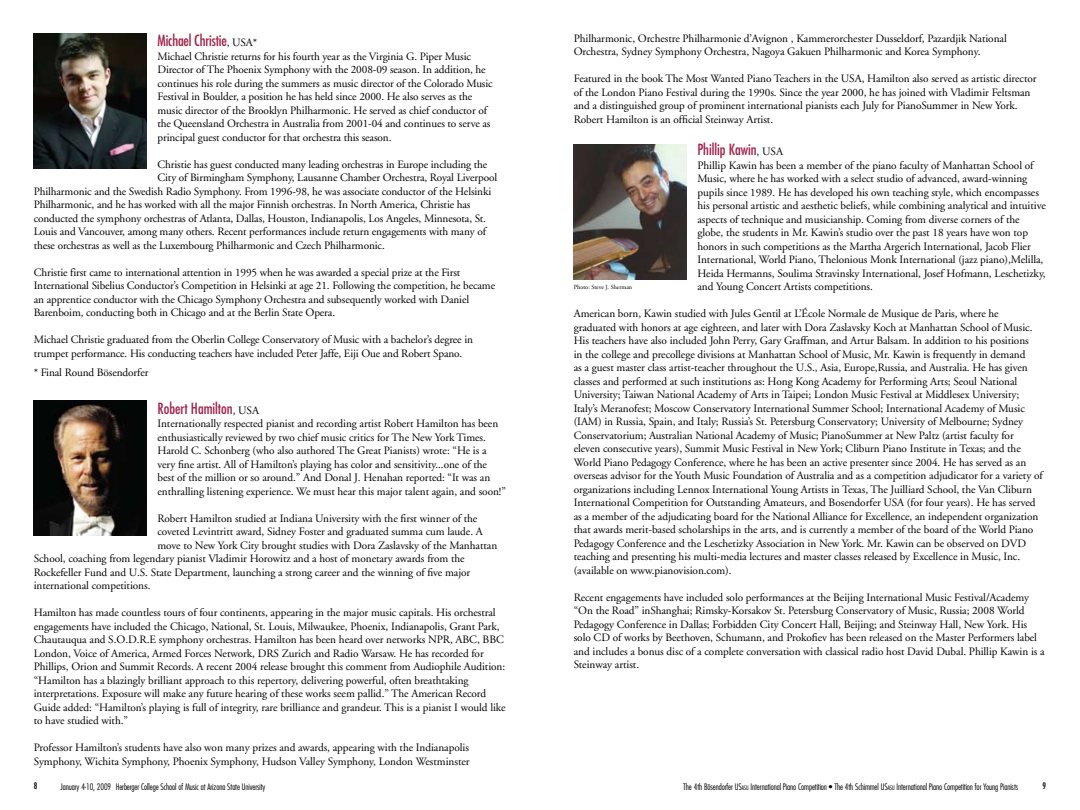
<style>
.page{position:relative;width:1080px;height:810px;background:#fff}
.page>*{position:absolute;margin:0;border:0;box-sizing:border-box;transform-origin:0 0}
.t1{font:condensed 15px "Futura";color:#a2224b}
.t2{font:11.25px/13.5px "Adobe Garamond";letter-spacing:-.005em;color:#000}
.t3{font:300 condensed 8.75px "Futura";letter-spacing:-.01em;color:#000}
.t4{font:condensed 8.75px "Futura";color:#000}
.t5{font:6.25px "Adobe Garamond";color:#000}
.s1{font-family:"Adobe Garamond";font-stretch:normal;font-size:11.25px;color:#000}
.s2{font-style:inherit}
.s3{font-size:6.12px}
</style>
<div class="page">
<img style="left:574px;top:145px;width:112px;height:135px">
<img style="left:34px;top:34px;width:112px;height:135px">
<img style="left:34px;top:400px;width:112px;height:135px">
<h1 class="t1" style="left:158px;top:31px;width:101px">Michael Christie<span class="s1">, USA*</span></h1>
<p class="t2" style="left:157px;top:50px;width:337px">Michael Christie returns for his fourth year as the Virginia G. Piper Music Director of The Phoenix Symphony with the 2008-09 season. In addition, he continues his role during the summers as music director of the Colorado Music Festival in Boulder, a position he has held since 2000. He also serves as the music director of the Brooklyn Philharmonic. He served as chief conductor of the Queensland Orchestra in Australia from 2001-04 and continues to serve as principal guest conductor for that orchestra this season.</p>
<p class="t2" style="left:157px;top:158px;width:331px">Christie has guest conducted many leading orchestras in Europe including the</p>
<p class="t2" style="left:157px;top:171px;width:341px">City of Birmingham Symphony, Lausanne Chamber Orchestra, Royal Liverpool</p>
<p class="t2" style="left:34px;top:185px;width:459px">Philharmonic and the Swedish Radio Symphony. From 1996-98, he was associate conductor of the Helsinki</p>
<p class="t2" style="left:34px;top:198px;width:438px">Philharmonic, and he has worked with all the major Finnish orchestras. In North America, Christie has</p>
<p class="t2" style="left:34px;top:212px;width:454px">conducted the symphony orchestras of Atlanta, Dallas, Houston, Indianapolis, Los Angeles, Minnesota, St.</p>
<p class="t2" style="left:34px;top:225px;width:454px">Louis and Vancouver, among many others. Recent performances include return engagements with many of</p>
<p class="t2" style="left:34px;top:239px;width:353px">these orchestras as well as the Luxembourg Philharmonic and Czech Philharmonic.</p>
<p class="t2" style="left:34px;top:266px;width:463px">Christie first came to international attention in 1995 when he was awarded a special prize at the First International Sibelius Conductor’s Competition in Helsinki at age 21. Following the competition, he became an apprentice conductor with the Chicago Symphony Orchestra and subsequently worked with Daniel Barenboim, conducting both in Chicago and at the Berlin State Opera.</p>
<p class="t2" style="left:34px;top:333px;width:441px">Michael Christie graduated from the Oberlin College Conservatory of Music with a bachelor’s degree in trumpet performance. His conducting teachers have included Peter Jaffe, Eiji Oue and Robert Spano.</p>
<p class="t2" style="left:34px;top:366px;width:116px">* Final Round Bösendorfer</p>
<h1 class="t1" style="left:158px;top:399px;width:103px">Robert Hamilton<span class="s1">, USA</span></h1>
<p class="t2" style="left:158px;top:417px;width:350px">Internationally respected pianist and recording artist Robert Hamilton has been enthusiastically reviewed by two chief music critics for The New York Times.<br>Harold C. Schonberg (who also authored The Great Pianists) wrote: “He is a very fine artist. All of Hamilton’s playing has color and sensitivity...one of the best of the million or so around.” And Donal J. Henahan reported: “It was an enthralling listening experience. We must hear this major talent again, and soon!”</p>
<p class="t2" style="left:158px;top:512px;width:321px">Robert Hamilton studied at Indiana University with the first winner of the</p>
<p class="t2" style="left:158px;top:525px;width:327px">coveted Levintritt award, Sidney Foster and graduated summa cum laude. A</p>
<p class="t2" style="left:158px;top:539px;width:341px">move to New York City brought studies with Dora Zaslavsky of the Manhattan</p>
<p class="t2" style="left:34px;top:552px;width:432px">School, coaching from legendary pianist Vladimir Horowitz and a host of monetary awards from the</p>
<p class="t2" style="left:34px;top:566px;width:438px">Rockefeller Fund and U.S. State Department, launching a strong career and the winning of five major</p>
<p class="t2" style="left:34px;top:579px;width:118px">international competitions.</p>
<p class="t2" style="left:34px;top:606px;width:474px">Hamilton has made countless tours of four continents, appearing in the major music capitals. His orchestral engagements have included the Chicago, National, St. Louis, Milwaukee, Phoenix, Indianapolis, Grant Park, Chautauqua and S.O.D.R.E symphony orchestras. Hamilton has been heard over networks NPR, ABC, BBC London, Voice of America, Armed Forces Network, DRS Zurich and Radio Warsaw. He has recorded for Phillips, Orion and Summit Records. A recent 2004 release brought this comment from Audiophile Audition: “Hamilton has a blazingly brilliant approach to this repertory, delivering powerful, often breathtaking interpretations. Exposure will make any future hearing of these works seem pallid.” The American Record Guide added: “Hamilton’s playing is full of integrity, rare brilliance and grandeur. This is a pianist I would like to have studied with.”</p>
<p class="t2" style="left:34px;top:741px;width:437px">Professor Hamilton’s students have also won many prizes and awards, appearing with the Indianapolis<br>Symphony, Wichita Symphony, Phoenix Symphony, Hudson Valley Symphony, London Westminster</p>
<p class="t2" style="left:574px;top:32px;width:435px">Philharmonic, Orchestre Philharmonie d’Avignon , Kammerorchester Dusseldorf, Pazardjik National<br>Orchestra, Sydney Symphony Orchestra, Nagoya Gakuen Philharmonic and Korea Symphony.</p>
<p class="t2" style="left:574px;top:72px;width:464px">Featured in the book The Most Wanted Piano Teachers in the USA, Hamilton also served as artistic director of the London Piano Festival during the 1990s. Since the year 2000, he has joined with Vladimir Feltsman and a distinguished group of prominent international pianists each July for PianoSummer in New York.<br>Robert Hamilton is an official Steinway Artist.</p>
<h1 class="t1" style="left:698px;top:140px;width:87px">Phillip Kawin<span class="s1">, USA</span></h1>
<p class="t2" style="left:698px;top:159px;width:350px">Phillip Kawin has been a member of the piano faculty of Manhattan School of Music, where he has worked with a select studio of advanced, award-winning pupils since 1989. He has developed his own teaching style, which encompasses his personal artistic and aesthetic beliefs, while combining analytical and intuitive aspects of technique and musicianship. Coming from diverse corners of the globe, the students in Mr. Kawin’s studio over the past 18 years have won top honors in such competitions as the Martha Argerich International, Jacob Flier International, World Piano, Thelonious Monk International (jazz piano),Melilla, Heida Hermanns, Soulima Stravinsky International, Josef Hofmann, Leschetizky, and Young Concert Artists competitions.</p>
<p class="t2" style="left:574px;top:307px;width:470px">American born, Kawin studied with Jules Gentil at L’École Normale de Musique de Paris, where he graduated with honors at age eighteen, and later with Dora Zaslavsky Koch at Manhattan School of Music.<br>His teachers have also included John Perry, Gary Graffman, and Artur Balsam. In addition to his positions<br>in the college and precollege divisions at Manhattan School of Music, Mr. Kawin is frequently in demand<br>as a guest master class artist-teacher throughout the U.S., Asia, Europe,Russia, and Australia. He has given classes and performed at such institutions as: Hong Kong Academy for Performing Arts; Seoul National University; Taiwan National Academy of Arts in Taipei; London Music Festival at Middlesex University; Italy’s Meranofest; Moscow Conservatory International Summer School; International Academy of Music (IAM) in Russia, Spain, and Italy; Russia’s St. Petersburg Conservatory; University of Melbourne; Sydney Conservatorium; Australian National Academy of Music; PianoSummer at New Paltz (artist faculty for eleven consecutive years), Summit Music Festival in New York; Cliburn Piano Institute in Texas; and the World Piano Pedagogy Conference, where he has been an active presenter since 2004. He has served as an overseas advisor for the Youth Music Foundation of Australia and as a competition adjudicator for a variety of organizations including Lennox International Young Artists in Texas, The Juilliard School, the Van Cliburn International Competition for Outstanding Amateurs, and Bosendorfer USA (for four years). He has served as a member of the adjudicating board for the National Alliance for Excellence, an independent organization that awards merit-based scholarships in the arts, and is currently a member of the board of the World Piano Pedagogy Conference and the Leschetizky Association in New York. Mr. Kawin can be observed on DVD teaching and presenting his multi-media lectures and master classes released by Excellence in Music, Inc. (available on www.pianovision.com).</p>
<p class="t2" style="left:574px;top:591px;width:473px">Recent engagements have included solo performances at the Beijing International Music Festival/Academy “On the Road” inShanghai; Rimsky-Korsakov St. Petersburg Conservatory of Music, Russia; 2008 World Pedagogy Conference in Dallas; Forbidden City Concert Hall, Beijing; and Steinway Hall, New York. His solo CD of works by Beethoven, Schumann, and Prokofiev has been released on the Master Performers label and includes a bonus disc of a complete conversation with classical radio host David Dubal. Phillip Kawin is a Steinway artist.</p>
<p class="t5" style="left:574px;top:283px;width:60px">Photo: Steve J. Sherman</p>
<p class="t4" style="left:34px;top:781px;width:5px">8</p>
<p class="t3" style="left:61px;top:781px;width:206px">January 4-10, 2009 Herberger College School of Music at Arizona State University</p>
<p class="t3" style="left:683px;top:781px;width:336px">The 4th Bösendorfer <span class="s2">US</span><span class="s3">ASU</span> International Piano Competition • The 4th Schimmel <span class="s2">US</span><span class="s3">ASU</span> International Piano Competition for Young Pianists</p>
<p class="t4" style="left:1043px;top:781px;width:5px">9</p>
</div>
